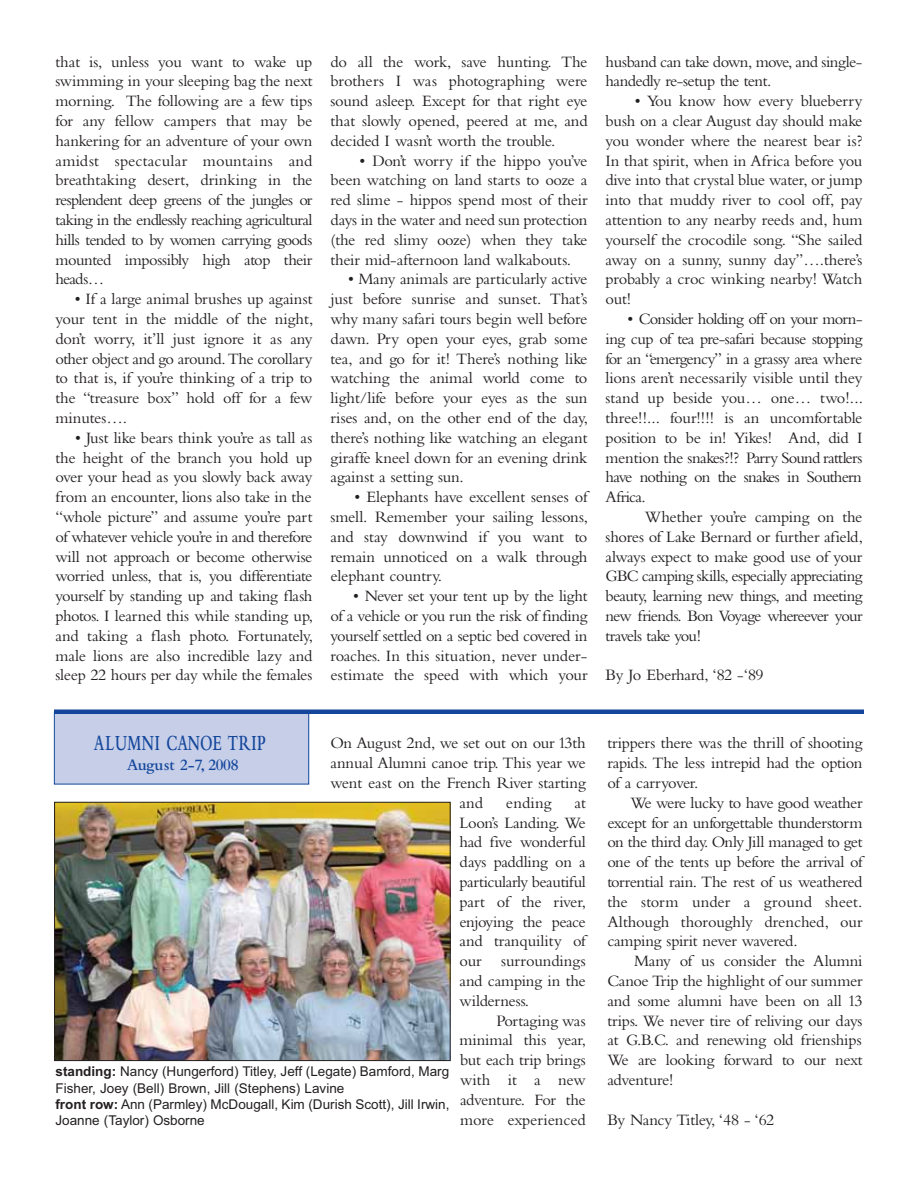
<style>
.page{position:relative;width:918px;height:1188px;background:#fff}
.page>*{position:absolute;margin:0;border:0;box-sizing:border-box;transform-origin:0 0}
.t1{font:600 22.5px "Bembo";letter-spacing:.04em;color:#13469b;scale:.67 1}
.t2{font:16.5px/19.8px "Bembo";letter-spacing:-.02em;color:#231f20;text-align:justify}
.t3{font:16.5px "Bembo";letter-spacing:-.045em;color:#231f20}
.t4{font:16.5px "Bembo";color:#231f20}
.t5{font:16.5px "Bembo";letter-spacing:-.04em;color:#231f20}
.t6{font:16.5px "Bembo";letter-spacing:-.055em;color:#231f20}
.t7{font:600 16.5px "Bembo";letter-spacing:-.045em;color:#13469b}
.t8{font:16.5px "Bembo";letter-spacing:.01em;color:#231f20}
.t9{font:13.5px/16.2px "Arial";color:#231f20}
.s1{font-weight:700}
</style>
<div class="page">
<img style="left:56px;top:804px;width:393px;height:255px">
<div style="left:54px;top:802px;width:397px;height:259px;border:1px solid #231f20"></div>
<div style="left:55px;top:713px;width:253px;height:71px;background:#c6cee8"></div>
<div style="left:54px;top:712px;width:255px;height:72px;border:1px solid #13469b"></div>
<hr style="left:54px;top:710px;width:810px;height:4px;background:#13469b">
<p class="t2" style="left:56px;top:53px;width:259px">that is, unless you want to wake up swimming in your sleeping bag the next morning. The following are a few tips for any fellow campers that may be hankering for an adventure of your own amidst spectacular mountains and breathtaking desert, drinking in the resplendent deep greens of the jungles or taking in the endlessly reaching agricultural hills tended to by women carrying goods mounted impossibly high atop their heads…</p>
<p class="t2" style="left:56px;top:291px;width:259px;text-indent:19px">• If a large animal brushes up against your tent in the middle of the night, don’t worry, it’ll just ignore it as any other object and go around. The corollary to that is, if you’re thinking of a trip to the “treasure box” hold off for a few minutes….</p>
<p class="t2" style="left:56px;top:429px;width:259px;text-indent:20px">• Just like bears think you’re as tall as the height of the branch you hold up over your head as you slowly back away from an encounter, lions also take in the “whole picture” and assume you’re part of whatever vehicle you’re in and therefore will not approach or become otherwise worried unless, that is, you differentiate yourself by standing up and taking flash photos. I learned this while standing up, and taking a flash photo. Fortunately, male lions are also incredible lazy and sleep 22 hours per day while the females</p>
<p class="t2" style="left:331px;top:53px;width:259px">do all the work, save hunting. The brothers I was photographing were sound asleep. Except for that right eye that slowly opened, peered at me, and decided I wasn’t worth the trouble.</p>
<p class="t2" style="left:331px;top:152px;width:259px;text-indent:29px">• Don’t worry if the hippo you’ve been watching on land starts to ooze a red slime - hippos spend most of their days in the water and need sun protection (the red slimy ooze) when they take their mid-afternoon land walkabouts.</p>
<p class="t2" style="left:331px;top:271px;width:259px;text-indent:18px">• Many animals are particularly active just before sunrise and sunset. That’s why many safari tours begin well before dawn. Pry open your eyes, grab some tea, and go for it! There’s nothing like watching the animal world come to light/life before your eyes as the sun rises and, on the other end of the day, there’s nothing like watching an elegant giraffe kneel down for an evening drink against a setting sun.</p>
<p class="t2" style="left:331px;top:489px;width:259px;text-indent:24px">• Elephants have excellent senses of smell. Remember your sailing lessons, and stay downwind if you want to remain unnoticed on a walk through elephant country.</p>
<p class="t2" style="left:331px;top:588px;width:258px;text-indent:23px">• Never set your tent up by the light of a vehicle or you run the risk of finding yourself settled on a septic bed covered in roaches. In this situation, never under&shy;estimate the speed with which your</p>
<p class="t2" style="left:606px;top:53px;width:259px">husband can take down, move, and single&shy;handedly re-setup the tent.</p>
<p class="t2" style="left:606px;top:93px;width:259px;text-indent:29px">• You know how every blueberry bush on a clear August day should make you wonder where the nearest bear is?<br>In that spirit, when in Africa before you dive into that crystal blue water, or jump into that muddy river to cool off, pay attention to any nearby reeds and, hum yourself the crocodile song. “She sailed away on a sunny, sunny day”….there’s probably a croc winking nearby! Watch out!</p>
<p class="t3" style="left:628px;top:313px;width:237px">• Consider holding off on your morn-</p>
<p class="t3" style="left:606px;top:333px;width:258px">ing cup of tea pre-safari because stopping</p>
<p class="t2" style="left:606px;top:350px;width:258px">for an “emergency” in a grassy area where</p>
<p class="t4" style="left:606px;top:372px;width:258px">lions aren’t necessarily visible until they</p>
<p class="t2" style="left:606px;top:390px;width:259px">stand up beside you… one… two!...</p>
<p class="t2" style="left:606px;top:409px;width:258px">three!!... four!!!! is an uncomfortable</p>
<p class="t2" style="left:606px;top:429px;width:258px">position to be in! Yikes! And, did I</p>
<p class="t2" style="left:606px;top:449px;width:258px">mention the snakes?!? Parry Sound rattlers</p>
<p class="t3" style="left:606px;top:471px;width:258px">have nothing on the snakes in Southern</p>
<p class="t2" style="left:606px;top:489px;width:42px">Africa.</p>
<p class="t2" style="left:645px;top:508px;width:219px">Whether you’re camping on the</p>
<p class="t2" style="left:606px;top:528px;width:259px">shores of Lake Bernard or further afield,</p>
<p class="t2" style="left:606px;top:548px;width:258px">always expect to make good use of your</p>
<p class="t2" style="left:606px;top:568px;width:259px">GBC camping skills, especially appreciating</p>
<p class="t2" style="left:606px;top:588px;width:259px">beauty, learning new things, and meeting</p>
<p class="t6" style="left:606px;top:610px;width:258px">new friends. Bon Voyage whereever your</p>
<p class="t5" style="left:606px;top:630px;width:97px">travels take you!</p>
<p class="t2" style="left:606px;top:667px;width:160px">By Jo Eberhard, ‘82 -‘89</p>
<p class="t1" style="left:94px;top:734px;width:258px">ALUMNI CANOE TRIP</p>
<p class="t2" style="left:331px;top:735px;width:257px">On August 2nd, we set out on our 13th</p>
<p class="t2" style="left:331px;top:755px;width:257px">annual Alumni canoe trip. This year we</p>
<p class="t2" style="left:331px;top:774px;width:257px">went east on the French River starting</p>
<p class="t2" style="left:460px;top:794px;width:25px">and</p>
<p class="t2" style="left:506px;top:794px;width:47px">ending</p>
<p class="t2" style="left:574px;top:794px;width:13px">at</p>
<p class="t2" style="left:460px;top:814px;width:128px">Loon’s Landing. We</p>
<p class="t2" style="left:460px;top:834px;width:128px">had five wonderful</p>
<p class="t2" style="left:460px;top:854px;width:128px">days paddling on a</p>
<p class="t2" style="left:460px;top:873px;width:128px">particularly beautiful</p>
<p class="t2" style="left:460px;top:893px;width:128px">part of the river,</p>
<p class="t2" style="left:460px;top:913px;width:128px">enjoying the peace</p>
<p class="t4" style="left:460px;top:935px;width:128px">and tranquility of</p>
<p class="t2" style="left:460px;top:953px;width:128px">our surroundings</p>
<p class="t2" style="left:460px;top:972px;width:128px">and camping in the</p>
<p class="t2" style="left:460px;top:992px;width:71px">wilderness.</p>
<p class="t2" style="left:497px;top:1012px;width:91px">Portaging was</p>
<p class="t2" style="left:460px;top:1032px;width:128px">minimal this year,</p>
<p class="t2" style="left:460px;top:1052px;width:127px">but each trip brings</p>
<p class="t8" style="left:460px;top:1074px;width:127px">with it a new</p>
<p class="t2" style="left:460px;top:1091px;width:127px">adventure. For the</p>
<p class="t2" style="left:460px;top:1111px;width:127px">more experienced</p>
<p class="t7" style="left:127px;top:759px;width:114px">August 2-7, 2008</p>
<p class="t9" style="left:56px;top:1065px;width:396px"><span class="s1">standing:</span> Nancy (Hungerford) Titley, Jeff (Legate) Bamford, Marg Fisher, Joey (Bell) Brown, Jill (Stephens) Lavine<br><span class="s1">front row:</span> Ann (Parmley) McDougall, Kim (Durish Scott), Jill Irwin, Joanne (Taylor) Osborne</p>
<p class="t2" style="left:607px;top:735px;width:257px">trippers there was the thrill of shooting</p>
<p class="t2" style="left:607px;top:755px;width:257px">rapids. The less intrepid had the option</p>
<p class="t2" style="left:607px;top:774px;width:92px">of a carryover.</p>
<p class="t5" style="left:631px;top:797px;width:233px">We were lucky to have good weather</p>
<p class="t2" style="left:607px;top:814px;width:257px">except for an unforgettable thunderstorm</p>
<p class="t2" style="left:607px;top:834px;width:257px">on the third day. Only Jill managed to get</p>
<p class="t2" style="left:607px;top:854px;width:257px">one of the tents up before the arrival of</p>
<p class="t2" style="left:607px;top:873px;width:257px">torrential rain. The rest of us weathered</p>
<p class="t4" style="left:607px;top:896px;width:257px">the storm under a ground sheet.</p>
<p class="t2" style="left:607px;top:913px;width:257px">Although thoroughly drenched, our</p>
<p class="t2" style="left:607px;top:933px;width:192px">camping spirit never wavered.</p>
<p class="t2" style="left:634px;top:953px;width:230px">Many of us consider the Alumni</p>
<p class="t2" style="left:607px;top:972px;width:257px">Canoe Trip the highlight of our summer</p>
<p class="t2" style="left:607px;top:992px;width:257px">and some alumni have been on all 13</p>
<p class="t2" style="left:607px;top:1012px;width:257px">trips. We never tire of reliving our days</p>
<p class="t2" style="left:607px;top:1032px;width:256px">at G.B.C. and renewing old frienships</p>
<p class="t2" style="left:607px;top:1052px;width:257px">We are looking forward to our next</p>
<p class="t2" style="left:607px;top:1071px;width:68px">adventure!</p>
<p class="t2" style="left:607px;top:1111px;width:168px">By Nancy Titley, ‘48 - ‘62</p>
</div>
